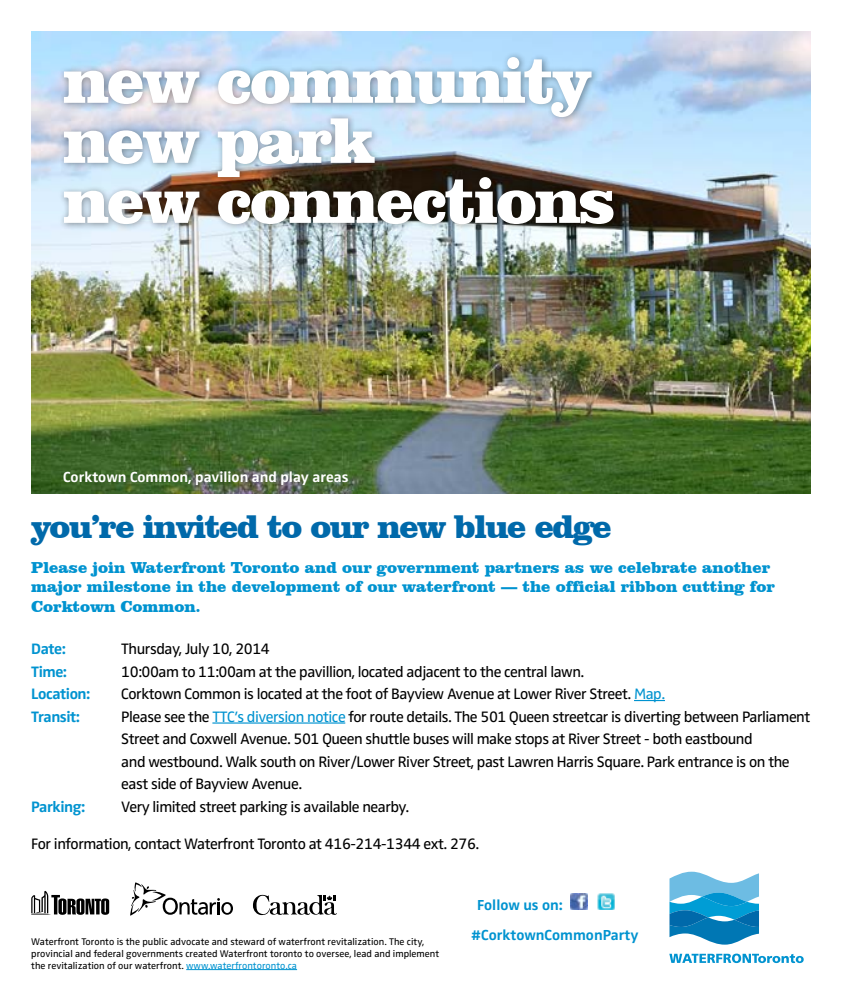
<style>
.page{position:relative;width:844px;height:1000px;background:#fff}
.page>*{position:absolute;margin:0;border:0;box-sizing:border-box;transform-origin:0 0}
.t1{font:900 66.25px/60px "Clarendon BT";letter-spacing:-.03em;color:#fff}
.t2{font:900 33.75px "Clarendon BT";letter-spacing:-.04em;color:#0069aa}
.t3{font:900 16.25px/19.5px "Clarendon BT";color:#0093d0}
.t4{font:15.62px/22.5px "Zwo OT";letter-spacing:-.03em;color:#000}
.t5{font:700 15.62px "Zwo OT";letter-spacing:-.03em;color:#0093d0}
.t6{font:700 15px "Zwo OT";color:#fff}
.t7{font:700 15px/30.4px "Zwo OT";color:#0093d0}
.t8{font:10px/12px "Zwo OT";color:#000}
.s1{color:#0093d0}
</style>
<div class="page">
<img style="left:32px;top:31px;width:779px;height:463px">
<hr style="left:634px;top:700px;width:31px;height:1px;background:#0093d0">
<hr style="left:212px;top:722px;width:133px;height:2px;background:#0093d0">
<div style="left:58px;top:52px;width:563px;height:180px;background:#000;opacity:.4"></div>
<svg style="left:253px;top:895px;width:84px;height:20px"></svg>
<svg style="left:31px;top:891px;width:78px;height:24px"></svg>
<svg style="left:130px;top:882px;width:103px;height:34px"></svg>
<hr style="left:186px;top:969px;width:111px;height:1px;background:#0093d0">
<svg style="left:669px;top:872px;width:90px;height:73px"></svg>
<svg style="left:669px;top:954px;width:134px;height:9px"></svg>
<img style="left:571px;top:894px;width:17px;height:16px">
<img style="left:597px;top:893px;width:17px;height:17px">
<h1 class="t1" style="left:63px;top:49px;width:554px">new community new park<br>new connections</h1>
<p class="t6" style="left:63px;top:468px;width:287px">Corktown Common, pavilion and play areas</p>
<h2 class="t2" style="left:31px;top:506px;width:582px">you’re invited to our new blue edge</h2>
<p class="t3" style="left:31px;top:557px;width:745px">Please join Waterfront Toronto and our government partners as we celebrate another major milestone in the development of our waterfront — the official ribbon cutting for<br>Corktown Common.</p>
<p class="t5" style="left:31px;top:640px;width:36px">Date:</p>
<p class="t4" style="left:121px;top:638px;width:150px">Thursday, July 10, 2014</p>
<p class="t5" style="left:31px;top:662px;width:37px">Time:</p>
<p class="t4" style="left:121px;top:661px;width:464px">10:00am to 11:00am at the pavillion, located adjacent to the central lawn.</p>
<p class="t5" style="left:31px;top:685px;width:60px">Location:</p>
<p class="t4" style="left:121px;top:683px;width:545px">Corktown Common is located at the foot of Bayview Avenue at Lower River Street. <span class="s1">Map.</span></p>
<p class="t5" style="left:31px;top:707px;width:50px">Transit:</p>
<p class="t4" style="left:121px;top:706px;width:690px">Please see the <span class="s1">TTC’s diversion notice</span> for route details. The 501 Queen streetcar is diverting between Parliament Street and Coxwell Avenue. 501 Queen shuttle buses will make stops at River Street - both eastbound<br>and westbound. Walk south on River/Lower River Street, past Lawren Harris Square. Park entrance is on the east side of Bayview Avenue.</p>
<p class="t5" style="left:31px;top:797px;width:55px">Parking:</p>
<p class="t4" style="left:121px;top:796px;width:289px">Very limited street parking is available nearby.</p>
<p class="t4" style="left:31px;top:833px;width:449px">For information, contact Waterfront Toronto at 416-214-1344 ext. 276.</p>
<p class="t8" style="left:31px;top:936px;width:409px">Waterfront Toronto is the public advocate and steward of waterfront revitalization. The city, provincial and federal governments created Waterfront toronto to oversee, lead and implement the revitalization of our waterfront. <span class="s1">www.waterfrontoronto.ca</span></p>
<p class="t7" style="left:471px;top:890px;width:169px;text-indent:6px">Follow us on: #CorktownCommonParty</p>
</div>
